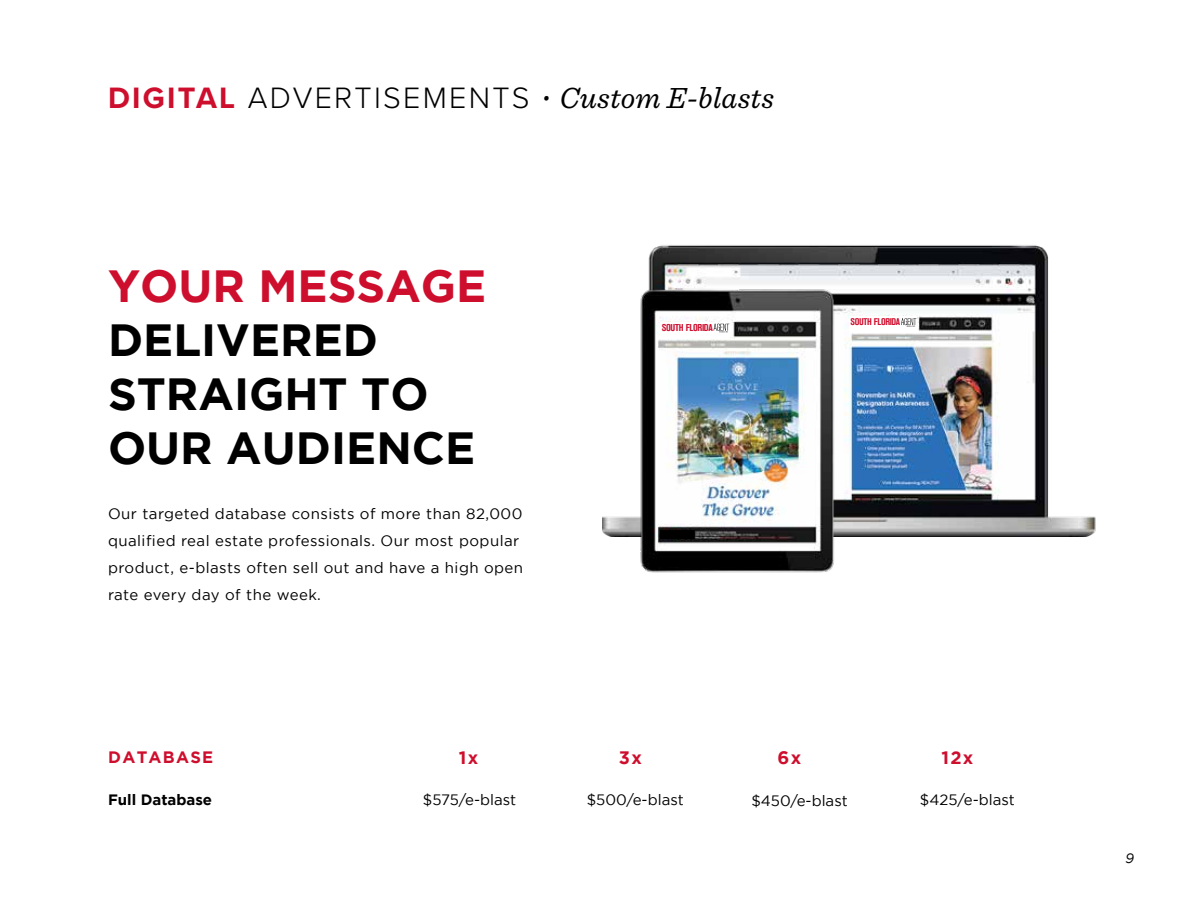
<style>
.page{position:relative;width:1188px;height:918px;background:#fff}
.page>*{position:absolute;margin:0;border:0;box-sizing:border-box;transform-origin:0 0}
.t1{font:700 45px/54px "Gotham";color:#000}
.t2{font:700 45px "Gotham";color:#ce0e2d}
.t3{font:300 30.6px "Proxima Nova";letter-spacing:.075em;color:#000}
.t4{font:700 18px "Gotham";letter-spacing:.075em;color:#ce0e2d}
.t5{font:700 16.5px "Gotham";letter-spacing:.075em;color:#ce0e2d}
.t6{font:15px/27px "Gotham";letter-spacing:.03em;color:#000}
.t7{font:15px "Gotham";color:#000}
.t8{font:700 15px "Gotham";color:#000}
.t9{font:15px "Gotham";letter-spacing:-.005em;color:#000}
.t10{font:italic 13.5px "Gotham";color:#000}
.t11{font:700 condensed 9.9px "Akzidenz Grotesk BE";letter-spacing:-.03em;color:#ce0e2d}
.t12{font:700 condensed 9.6px "Akzidenz Grotesk BE";letter-spacing:-.03em;color:#ce0e2d}
.s1{font-weight:700;color:#ce0e2d}
.s2{font-family:"Sentinel";font-weight:600;font-style:italic}
.s3{font-family:"Sentinel";font-weight:400;font-style:italic}
</style>
<div class="page">
<img style="left:603px;top:245px;width:493px;height:291px">
<img style="left:632px;top:284px;width:207px;height:289px">
<div style="left:660px;top:322px;width:69px;height:17px;background:#fff"></div>
<svg style="left:714px;top:324px;width:15px;height:8px"></svg>
<div style="left:849px;top:316px;width:67px;height:17px;background:#fff"></div>
<svg style="left:901px;top:318px;width:15px;height:9px"></svg>
<div style="left:660px;top:530px;width:35px;height:9px;border:4px solid #000"></div>
<h2 class="t3" style="left:108px;top:75px;width:668px"><span class="s1">DIGITAL</span> ADVERTISEMENTS <span class="s2">·</span> <span class="s3">Custom E-blasts</span></h2>
<h1 class="t2" style="left:108px;top:260px;width:380px">YOUR MESSAGE</h1>
<h1 class="t1" style="left:108px;top:312px;width:369px">DELIVERED<br>STRAIGHT TO<br>OUR AUDIENCE</h1>
<p class="t6" style="left:108px;top:500px;width:417px">Our targeted database consists of more than 82,000 qualified real estate professionals. Our most popular product, e-blasts often sell out and have a high open rate every day of the week.</p>
<p class="t11" style="left:662px;top:322px;width:52px">SOUTH FLORIDA</p>
<p class="t12" style="left:851px;top:316px;width:51px">SOUTH FLORIDA</p>
<p class="t5" style="left:108px;top:747px;width:106px">DATABASE</p>
<p class="t8" style="left:108px;top:791px;width:106px">Full Database</p>
<p class="t4" style="left:459px;top:747px;width:21px">1x</p>
<p class="t4" style="left:619px;top:747px;width:25px">3x</p>
<p class="t4" style="left:777px;top:747px;width:25px">6x</p>
<p class="t4" style="left:941px;top:747px;width:34px">12x</p>
<p class="t9" style="left:423px;top:792px;width:95px">$575/e-blast</p>
<p class="t7" style="left:587px;top:792px;width:99px">$500/e-blast</p>
<p class="t7" style="left:751px;top:793px;width:98px">$450/e-blast</p>
<p class="t7" style="left:920px;top:792px;width:96px">$425/e-blast</p>
<p class="t10" style="left:1125px;top:850px;width:10px">9</p>
</div>
